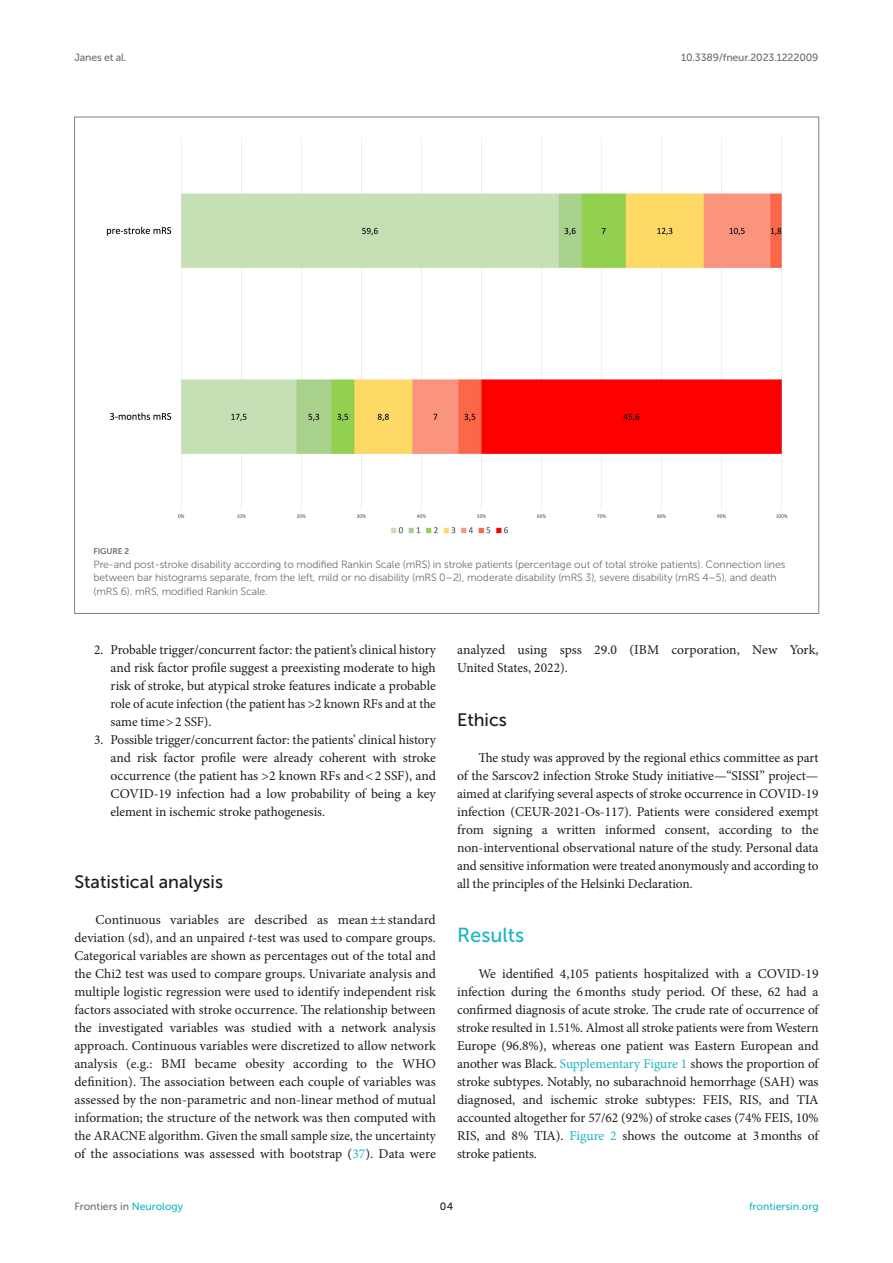
<style>
.page{position:relative;width:893px;height:1263px;background:#fff}
.page>*{position:absolute;margin:0;border:0;box-sizing:border-box;transform-origin:0 0}
.HEAD_1{font:20.25px "Museo Sans 500";color:#1db5c3}
.HEAD_2{font:18px "Museo Sans 500";color:#1b1c1b}
.TEXT_FLUSH{font:13.5px/18px "Minion Pro";letter-spacing:-.005em;color:#1b1c1b;text-align:justify}
.NL_BLW{font:13.5px/18px "Minion Pro";letter-spacing:-.005em;color:#1b1c1b;text-align:justify}
.NL_MID{font:13.5px/18px "Minion Pro";letter-spacing:-.005em;color:#1b1c1b;text-align:justify}
.FIG_LEG{font:10.5px/13.5px "Museo Sans 300";letter-spacing:-.01em;color:#706f70}
.t1{font:10.5px "Museo Sans 500";letter-spacing:-.015em;color:#706f70}
.t2{font:10.5px "Museo Sans 500";color:#1db5c3}
.t3{font:10.5px "Museo Sans 500";color:#1b1c1b}
.FIG_HD{font:8.25px "Museo Sans 700";letter-spacing:-.01em;color:#706f70}
.s1{font-style:italic}
.s2{color:#1db5c3}
</style>
<div class="page">
<img style="left:106px;top:138px;width:682px;height:396px">
<p class="t1" style="left:74px;top:51px;width:53px">Janes et al.</p>
<p class="t1" style="left:681px;top:51px;width:139px">10.3389/fneur.2023.1222009</p>
<p class="FIG_HD" style="left:94px;top:547px;width:37px">FIGURE 2</p>
<p class="FIG_LEG" style="left:94px;top:557px;width:693px">Pre-and post-stroke disability according to modified Rankin Scale (mRS) in stroke patients (percentage out of total stroke patients). Connection lines between bar histograms separate, from the left, mild or no disability (mRS 0–2), moderate disability (mRS 3), severe disability (mRS 4–5), and death (mRS 6). mRS, modified Rankin Scale.</p>
<p class="NL_MID" style="left:111px;top:641px;width:327px;text-indent:-16px">2. Probable trigger/concurrent factor: the patient’s clinical history and risk factor profile suggest a preexisting moderate to high risk of stroke, but atypical stroke features indicate a probable role of acute infection (the patient has &gt;2 known RFs and at the same time&gt;2 SSF).</p>
<p class="NL_BLW" style="left:111px;top:731px;width:327px;text-indent:-16px">3. Possible trigger/concurrent factor: the patients’ clinical history and risk factor profile were already coherent with stroke occurrence (the patient has &gt;2 known RFs and&lt;2 SSF), and COVID-19 infection had a low probability of being a key element in ischemic stroke pathogenesis.</p>
<p class="HEAD_2" style="left:74px;top:872px;width:150px">Statistical analysis</p>
<p class="TEXT_FLUSH" style="left:74px;top:911px;width:363px;text-indent:21px">Continuous variables are described as mean±±standard deviation (sd), and an unpaired <span class="s1">t</span>-test was used to compare groups.<br>Categorical variables are shown as percentages out of the total and the Chi2 test was used to compare groups. Univariate analysis and multiple logistic regression were used to identify independent risk factors associated with stroke occurrence. The relationship between the investigated variables was studied with a network analysis approach. Continuous variables were discretized to allow network analysis (e.g.: BMI became obesity according to the WHO definition). The association between each couple of variables was assessed by the non-parametric and non-linear method of mutual information; the structure of the network was then computed with the ARACNE algorithm. Given the small sample size, the uncertainty of the associations was assessed with bootstrap (<span class="s2">37</span>). Data were</p>
<p class="TEXT_FLUSH" style="left:457px;top:641px;width:363px">analyzed using spss 29.0 (IBM corporation, New York,<br>United States, 2022).</p>
<p class="HEAD_2" style="left:457px;top:710px;width:51px">Ethics</p>
<p class="TEXT_FLUSH" style="left:457px;top:749px;width:363px;text-indent:21px">The study was approved by the regional ethics committee as part of the Sarscov2 infection Stroke Study initiative—“SISSI” project— aimed at clarifying several aspects of stroke occurrence in COVID-19 infection (CEUR-2021-Os-117). Patients were considered exempt from signing a written informed consent, according to the non-interventional observational nature of the study. Personal data and sensitive information were treated anonymously and according to all the principles of the Helsinki Declaration.</p>
<p class="HEAD_1" style="left:457px;top:924px;width:69px">Results</p>
<p class="TEXT_FLUSH" style="left:457px;top:965px;width:363px;text-indent:21px">We identified 4,105 patients hospitalized with a COVID-19 infection during the 6months study period. Of these, 62 had a confirmed diagnosis of acute stroke. The crude rate of occurrence of stroke resulted in 1.51%. Almost all stroke patients were from Western Europe (96.8%), whereas one patient was Eastern European and another was Black. <span class="s2">Supplementary Figure 1</span> shows the proportion of stroke subtypes. Notably, no subarachnoid hemorrhage (SAH) was diagnosed, and ischemic stroke subtypes: FEIS, RIS, and TIA accounted altogether for 57/62 (92%) of stroke cases (74% FEIS, 10% RIS, and 8% TIA). <span class="s2">Figure 2</span> shows the outcome at 3months of stroke patients.</p>
<p class="t1" style="left:74px;top:1200px;width:110px">Frontiers in <span class="s2">Neurology</span></p>
<p class="t3" style="left:440px;top:1200px;width:15px">04</p>
<p class="t2" style="left:749px;top:1200px;width:71px">frontiersin.org</p>
</div>
